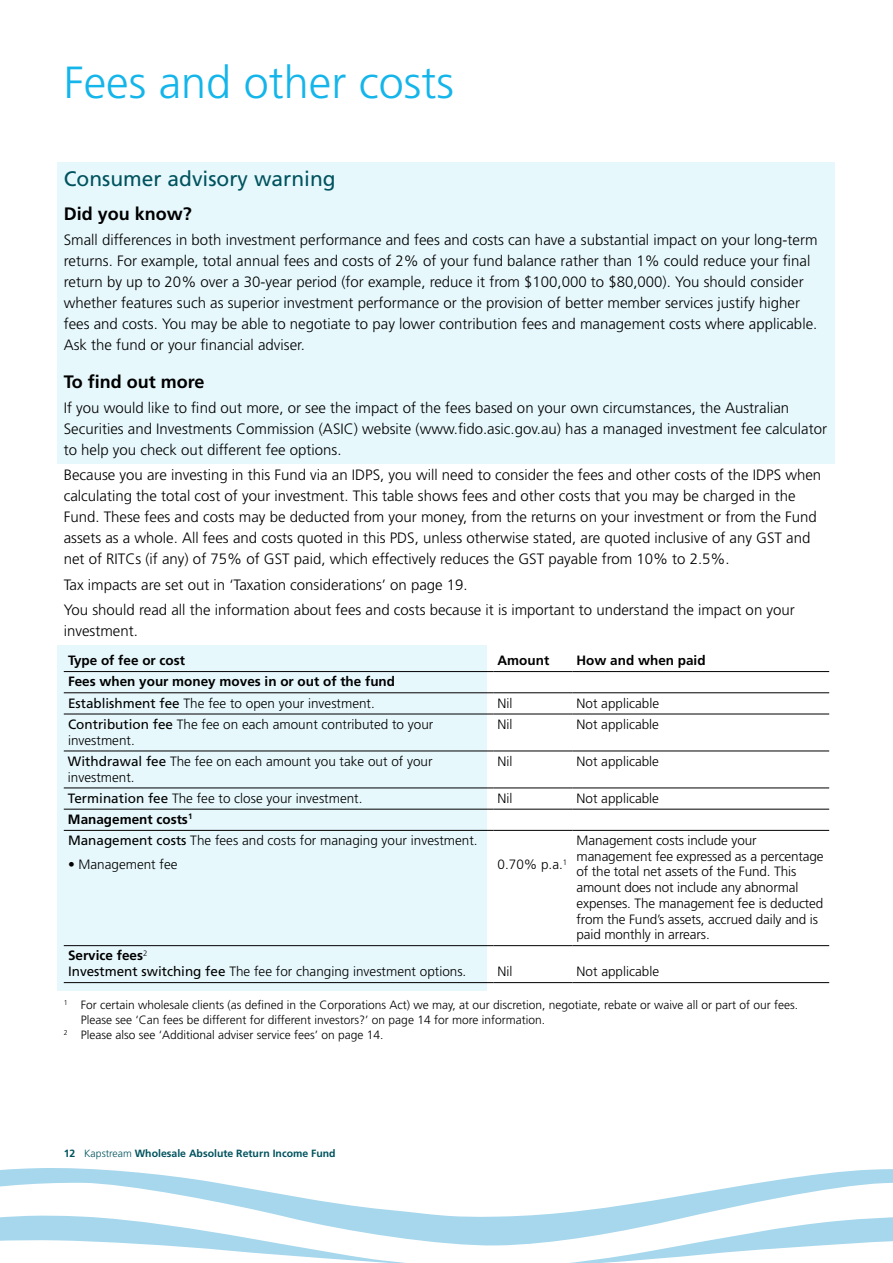
<style>
.page{position:relative;width:893px;height:1263px;background:#fff}
.page>*{position:absolute;margin:0;border:0;box-sizing:border-box;transform-origin:0 0}
.t1{font:300 45px "Frutiger";color:#13b5ea}
.t2{font:21px "Frutiger";color:#00535e}
.t3{font:700 18px "Frutiger";color:#000}
.t4{font:300 15px/21px "Frutiger";color:#000}
.t5{font:300 13.5px/15.8px "Frutiger";color:#000}
.t6{font:700 13.5px/21.3px "Frutiger";color:#000}
.t7{font:300 12px "Frutiger";color:#000}
.t8{font:700 10.5px "Frutiger";color:#00535e}
.s1{font-weight:400}
.s2{font-weight:300}
.s3{font-weight:700}
</style>
<div class="page">
<svg style="left:0;top:1168px;width:518px;height:78px"></svg>
<svg style="left:0;top:1214px;width:453px;height:49px"></svg>
<svg style="left:518px;top:1169px;width:375px;height:94px"></svg>
<div style="left:57px;top:645px;width:430px;height:346px;background:#e7f8fd"></div>
<div style="left:57px;top:162px;width:778px;height:301px;background:#e7f8fd"></div>
<hr style="left:64px;top:671px;width:429px;height:1px;background:#000">
<hr style="left:493px;top:671px;width:79px;height:1px;background:#000">
<hr style="left:572px;top:671px;width:257px;height:1px;background:#000">
<hr style="left:64px;top:692px;width:429px;height:1px;background:#000">
<hr style="left:493px;top:692px;width:79px;height:1px;background:#000">
<hr style="left:572px;top:692px;width:257px;height:1px;background:#000">
<hr style="left:64px;top:714px;width:429px;height:1px;background:#000">
<hr style="left:493px;top:714px;width:79px;height:1px;background:#000">
<hr style="left:572px;top:714px;width:257px;height:1px;background:#000">
<hr style="left:64px;top:751px;width:429px;height:1px;background:#000">
<hr style="left:493px;top:751px;width:79px;height:1px;background:#000">
<hr style="left:572px;top:751px;width:257px;height:1px;background:#000">
<hr style="left:64px;top:787px;width:429px;height:1px;background:#000">
<hr style="left:493px;top:787px;width:79px;height:1px;background:#000">
<hr style="left:572px;top:787px;width:257px;height:1px;background:#000">
<hr style="left:64px;top:809px;width:429px;height:1px;background:#000">
<hr style="left:493px;top:809px;width:79px;height:1px;background:#000">
<hr style="left:572px;top:809px;width:257px;height:1px;background:#000">
<hr style="left:64px;top:830px;width:429px;height:1px;background:#000">
<hr style="left:493px;top:830px;width:79px;height:1px;background:#000">
<hr style="left:572px;top:830px;width:257px;height:1px;background:#000">
<hr style="left:64px;top:945px;width:429px;height:1px;background:#000">
<hr style="left:493px;top:945px;width:79px;height:1px;background:#000">
<hr style="left:572px;top:945px;width:257px;height:1px;background:#000">
<hr style="left:64px;top:982px;width:429px;height:1px;background:#000">
<hr style="left:493px;top:982px;width:79px;height:1px;background:#000">
<hr style="left:572px;top:982px;width:257px;height:1px;background:#000">
<h1 class="t1" style="left:64px;top:57px;width:392px">Fees and other costs</h1>
<h2 class="t2" style="left:64px;top:166px;width:273px">Consumer advisory warning</h2>
<p class="t3" style="left:64px;top:203px;width:130px">Did you know?</p>
<p class="t4" style="left:64px;top:229px;width:755px">Small differences in both investment performance and fees and costs can have a substantial impact on your long-term returns. For example, total annual fees and costs of 2% of your fund balance rather than 1% could reduce your final return by up to 20% over a 30-year period (for example, reduce it from $100,000 to $80,000). You should consider whether features such as superior investment performance or the provision of better member services justify higher fees and costs. You may be able to negotiate to pay lower contribution fees and management costs where applicable.<br>Ask the fund or your financial adviser.</p>
<p class="t3" style="left:64px;top:371px;width:142px">To find out more</p>
<p class="t4" style="left:64px;top:397px;width:765px">If you would like to find out more, or see the impact of the fees based on your own circumstances, the Australian<br>Securities and Investments Commission (ASIC) website (www.fido.asic.gov.au) has a managed investment fee calculator to help you check out different fee options.</p>
<p class="t4" style="left:64px;top:465px;width:759px">Because you are investing in this Fund via an IDPS, you will need to consider the fees and other costs of the IDPS when calculating the total cost of your investment. This table shows fees and other costs that you may be charged in the Fund. These fees and costs may be deducted from your money, from the returns on your investment or from the Fund assets as a whole. All fees and costs quoted in this PDS, unless otherwise stated, are quoted inclusive of any GST and net of RITCs (if any) of 75% of GST paid, which effectively reduces the GST payable from 10% to 2.5%.</p>
<p class="t4" style="left:64px;top:572px;width:732px;line-height:25.2px">Tax impacts are set out in ‘Taxation considerations’ on page 19.<br>You should read all the information about fees and costs because it is important to understand the impact on your</p>
<p class="t4" style="left:64px;top:620px;width:76px">investment.</p>
<p class="t6" style="left:68px;top:650px;width:119px">Type of fee or cost</p>
<p class="t6" style="left:498px;top:650px;width:53px">Amount</p>
<p class="t6" style="left:577px;top:650px;width:131px">How and when paid</p>
<p class="t6" style="left:68px;top:671px;width:329px">Fees when your money moves in or out of the fund<br><span class="s1">Establishment fee</span> <span class="s2">The fee to open your investment.</span></p>
<p class="t5" style="left:498px;top:695px;width:16px">Nil</p>
<p class="t5" style="left:577px;top:695px;width:84px">Not applicable</p>
<p class="t5" style="left:68px;top:716px;width:367px"><span class="s1">Contribution fee</span> The fee on each amount contributed to your investment.</p>
<p class="t5" style="left:497px;top:716px;width:16px">Nil</p>
<p class="t5" style="left:576px;top:716px;width:84px">Not applicable</p>
<p class="t5" style="left:68px;top:753px;width:366px"><span class="s1">Withdrawal fee</span> The fee on each amount you take out of your investment.</p>
<p class="t5" style="left:497px;top:753px;width:16px">Nil</p>
<p class="t5" style="left:576px;top:753px;width:84px">Not applicable</p>
<p class="t5" style="left:68px;top:790px;width:296px"><span class="s1">Termination fee</span> The fee to close your investment.</p>
<p class="t5" style="left:497px;top:790px;width:16px">Nil</p>
<p class="t5" style="left:576px;top:790px;width:84px">Not applicable</p>
<p class="t5" style="left:68px;top:808px;width:411px;line-height:21.3px"><span class="s3">Management costs</span><sup>1<br></sup><span class="s1">Management costs</span> The fees and costs for managing your investment.</p>
<p class="t5" style="left:68px;top:857px;width:111px">• Management fee</p>
<p class="t5" style="left:498px;top:857px;width:71px">0.70% p.a.<sup>1</sup></p>
<p class="t5" style="left:577px;top:832px;width:249px">Management costs include your management fee expressed as a percentage of the total net assets of the Fund. This amount does not include any abnormal expenses. The management fee is deducted from the Fund’s assets, accrued daily and is paid monthly in arrears.</p>
<p class="t5" style="left:68px;top:947px;width:400px"><span class="s3">Service fees</span><sup>2<br></sup><span class="s1">Investment switching fee</span> The fee for changing investment options.</p>
<p class="t5" style="left:498px;top:964px;width:16px">Nil</p>
<p class="t5" style="left:577px;top:964px;width:84px">Not applicable</p>
<p class="t7" style="left:64px;top:998px;width:736px"><sup>1</sup> For certain wholesale clients (as defined in the Corporations Act) we may, at our discretion, negotiate, rebate or waive all or part of our fees.</p>
<p class="t7" style="left:81px;top:1013px;width:466px">Please see ‘Can fees be different for different investors?’ on page 14 for more information.</p>
<p class="t7" style="left:64px;top:1028px;width:321px"><sup>2</sup> Please also see ‘Additional adviser service fees’ on page 14.</p>
<p class="t8" style="left:64px;top:1147px;width:273px">12 <span class="s2">Kapstream</span> Wholesale Absolute Return Income Fund</p>
</div>
